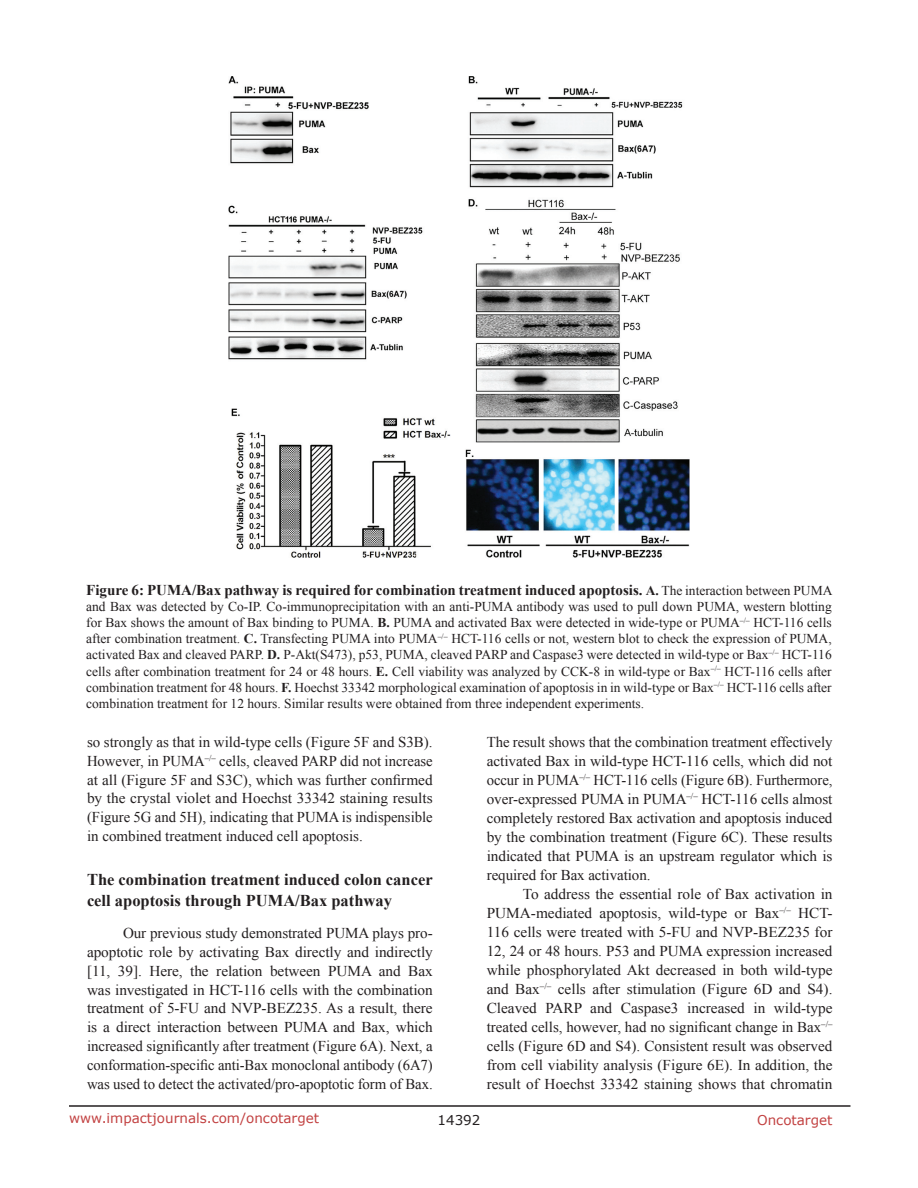
<style>
.page{position:relative;width:918px;height:1188px;background:#fff}
.page>*{position:absolute;margin:0;border:0;box-sizing:border-box;transform-origin:0 0}
.t1{font:700 16.5px/20.7px "Times New Roman";color:#231f20}
.t2{font:15px/19px "Times New Roman";letter-spacing:-.005em;color:#231f20;text-align:justify}
.t3{font:700 15px "Times New Roman";color:#231f20}
.t4{font:13.5px/16.2px "Times New Roman";color:#231f20;text-align:justify}
.t5{font:13.5px "Verdana";color:#c24141}
.t6{font:13.5px "Verdana";color:#231f20}
.s1{font-size:13.5px}
.s2{font-weight:400;font-size:13.5px}
.s3{font-weight:700}
</style>
<div class="page">
<hr style="left:69px;top:1105px;width:781px;height:2px;background:#231f20">
<img style="left:229px;top:77px;width:460px;height:480px">
<p class="t3" style="left:86px;top:579px;width:748px">Figure 6: PUMA/Bax pathway is required for combination treatment induced apoptosis. <span class="s1">A.</span> <span class="s2">The interaction between PUMA</span></p>
<p class="t4" style="left:86px;top:598px;width:747px">and Bax was detected by Co-IP. Co-immunoprecipitation with an anti-PUMA antibody was used to pull down PUMA, western blotting for Bax shows the amount of Bax binding to PUMA. <span class="s3">B.</span> PUMA and activated Bax were detected in wide-type or PUMA<sup>–/–</sup> HCT-116 cells after combination treatment. <span class="s3">C.</span> Transfecting PUMA into PUMA<sup>–/–</sup> HCT-116 cells or not, western blot to check the expression of PUMA, activated Bax and cleaved PARP. <span class="s3">D.</span> P-Akt(S473), p53, PUMA, cleaved PARP and Caspase3 were detected in wild-type or Bax<sup>–/–</sup> HCT-116 cells after combination treatment for 24 or 48 hours. <span class="s3">E.</span> Cell viability was analyzed by CCK-8 in wild-type or Bax<sup>–/–</sup> HCT-116 cells after combination treatment for 48 hours. <span class="s3">F.</span> Hoechst 33342 morphological examination of apoptosis in in wild-type or Bax<sup>–/–</sup> HCT-116 cells after combination treatment for 12 hours. Similar results were obtained from three independent experiments.</p>
<p class="t2" style="left:87px;top:732px;width:347px">so strongly as that in wild-type cells (Figure 5F and S3B).<br>However, in PUMA<sup>–/–</sup> cells, cleaved PARP did not increase at all (Figure 5F and S3C), which was further confirmed by the crystal violet and Hoechst 33342 staining results (Figure 5G and 5H), indicating that PUMA is indispensible in combined treatment induced cell apoptosis.</p>
<p class="t1" style="left:87px;top:869px;width:347px">The combination treatment induced colon cancer cell apoptosis through PUMA/Bax pathway</p>
<p class="t2" style="left:87px;top:923px;width:347px;text-indent:36px">Our previous study demonstrated PUMA plays pro&shy;apoptotic role by activating Bax directly and indirectly [11, 39]. Here, the relation between PUMA and Bax was investigated in HCT-116 cells with the combination treatment of 5-FU and NVP-BEZ235. As a result, there is a direct interaction between PUMA and Bax, which increased significantly after treatment (Figure 6A). Next, a conformation-specific anti-Bax monoclonal antibody (6A7) was used to detect the activated/pro-apoptotic form of Bax.</p>
<p class="t2" style="left:487px;top:732px;width:347px">The result shows that the combination treatment effectively activated Bax in wild-type HCT-116 cells, which did not occur in PUMA<sup>–/–</sup> HCT-116 cells (Figure 6B). Furthermore, over-expressed PUMA in PUMA<sup>–/–</sup> HCT-116 cells almost completely restored Bax activation and apoptosis induced by the combination treatment (Figure 6C). These results indicated that PUMA is an upstream regulator which is required for Bax activation.</p>
<p class="t2" style="left:487px;top:884px;width:347px;text-indent:36px">To address the essential role of Bax activation in PUMA-mediated apoptosis, wild-type or Bax<sup>–/–</sup> HCT-116 cells were treated with 5-FU and NVP-BEZ235 for 12, 24 or 48 hours. P53 and PUMA expression increased while phosphorylated Akt decreased in both wild-type and Bax<sup>–/–</sup> cells after stimulation (Figure 6D and S4).<br>Cleaved PARP and Caspase3 increased in wild-type treated cells, however, had no significant change in Bax<sup>–/– </sup>cells (Figure 6D and S4). Consistent result was observed from cell viability analysis (Figure 6E). In addition, the result of Hoechst 33342 staining shows that chromatin</p>
<p class="t5" style="left:69px;top:1109px;width:252px">www.impactjournals.com/oncotarget</p>
<p class="t6" style="left:438px;top:1111px;width:44px">14392</p>
<p class="t5" style="left:757px;top:1111px;width:77px">Oncotarget</p>
</div>
